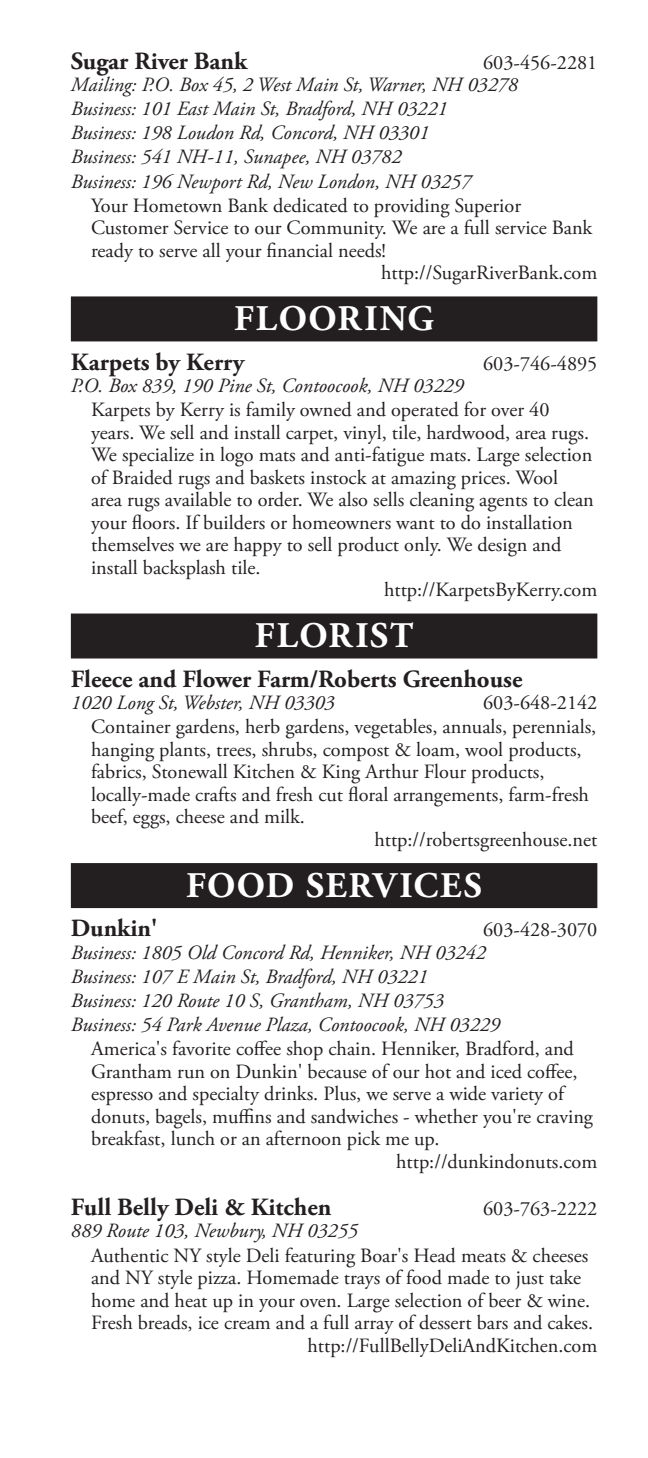
<style>
.page{position:relative;width:648px;height:1458px;background:#fff}
.page>*{position:absolute;margin:0;border:0;box-sizing:border-box;transform-origin:0 0}
.t1{font:700 36px "Adobe Garamond Pro";letter-spacing:.045em;color:#fff}
.t2{font:700 24.75px "Adobe Garamond Pro";color:#231f20}
.t3{font:20.25px "Adobe Garamond Pro";color:#231f20}
.t4{font:italic 20.25px/24.1px "Adobe Garamond Pro";color:#231f20}
</style>
<div class="page">
<div style="left:71px;top:296px;width:526px;height:45px;background:#231f20"></div>
<div style="left:71px;top:614px;width:526px;height:45px;background:#231f20"></div>
<div style="left:71px;top:863px;width:526px;height:45px;background:#231f20"></div>
<p class="t2" style="left:71px;top:46px;width:178px">Sugar River Bank</p>
<p class="t3" style="left:483px;top:50px;width:116px">603-456-2281</p>
<p class="t4" style="left:71px;top:73px;width:449px">Mailing: P.O. Box 45, 2 West Main St, Warner, NH 03278<br>Business: 101 East Main St, Bradford, NH 03221<br>Business: 198 Loudon Rd, Concord, NH 03301<br>Business: 541 NH-11, Sunapee, NH 03782<br>Business: 196 Newport Rd, New London, NH 03257</p>
<p class="t3" style="left:91px;top:193px;width:431px">Your Hometown Bank dedicated to providing Superior</p>
<p class="t3" style="left:91px;top:216px;width:503px">Customer Service to our Community. We are a full service Bank</p>
<p class="t3" style="left:91px;top:238px;width:296px">ready to serve all your financial needs!</p>
<p class="t3" style="left:381px;top:261px;width:218px">http://SugarRiverBank.com</p>
<h1 class="t1" style="left:234px;top:298px;width:201px">FLOORING</h1>
<p class="t2" style="left:71px;top:347px;width:175px">Karpets by Kerry</p>
<p class="t3" style="left:483px;top:351px;width:116px">603-746-4895</p>
<p class="t4" style="left:71px;top:374px;width:394px">P.O. Box 839, 190 Pine St, Contoocook, NH 03229</p>
<p class="t3" style="left:91px;top:398px;width:460px">Karpets by Kerry is family owned and operated for over 40</p>
<p class="t3" style="left:91px;top:420px;width:500px">years. We sell and install carpet, vinyl, tile, hardwood, area rugs.</p>
<p class="t3" style="left:91px;top:443px;width:503px">We specialize in logo mats and anti-fatigue mats. Large selection</p>
<p class="t3" style="left:91px;top:465px;width:468px">of Braided rugs and baskets instock at amazing prices. Wool</p>
<p class="t3" style="left:91px;top:488px;width:504px">area rugs available to order. We also sells cleaning agents to clean</p>
<p class="t3" style="left:91px;top:510px;width:483px">your floors. If builders or homeowners want to do installation</p>
<p class="t3" style="left:91px;top:533px;width:472px">themselves we are happy to sell product only. We design and</p>
<p class="t3" style="left:91px;top:555px;width:171px">install backsplash tile.</p>
<p class="t3" style="left:384px;top:578px;width:215px">http://KarpetsByKerry.com</p>
<h1 class="t1" style="left:255px;top:615px;width:160px">FLORIST</h1>
<p class="t2" style="left:71px;top:664px;width:453px">Fleece and Flower Farm/Roberts Greenhouse</p>
<p class="t4" style="left:71px;top:691px;width:265px">1020 Long St, Webster, NH 03303</p>
<p class="t3" style="left:483px;top:691px;width:116px">603-648-2142</p>
<p class="t3" style="left:91px;top:715px;width:507px">Container gardens, herb gardens, vegetables, annuals, perennials,</p>
<p class="t3" style="left:91px;top:737px;width:492px">hanging plants, trees, shrubs, compost &amp; loam, wool products,</p>
<p class="t3" style="left:91px;top:760px;width:455px">fabrics, Stonewall Kitchen &amp; King Arthur Flour products,</p>
<p class="t3" style="left:91px;top:782px;width:499px">locally-made crafts and fresh cut floral arrangements, farm-fresh</p>
<p class="t3" style="left:91px;top:805px;width:215px">beef, eggs, cheese and milk.</p>
<p class="t3" style="left:374px;top:827px;width:225px">http://robertsgreenhouse.net</p>
<h1 class="t1" style="left:186px;top:865px;width:297px">FOOD SERVICES</h1>
<p class="t2" style="left:71px;top:914px;width:88px">Dunkin'</p>
<p class="t3" style="left:483px;top:918px;width:116px">603-428-3070</p>
<p class="t4" style="left:71px;top:941px;width:431px">Business: 1805 Old Concord Rd, Henniker, NH 03242<br>Business: 107 E Main St, Bradford, NH 03221<br>Business: 120 Route 10 S, Grantham, NH 03753<br>Business: 54 Park Avenue Plaza, Contoocook, NH 03229</p>
<p class="t3" style="left:91px;top:1037px;width:484px">America's favorite coffee shop chain. Henniker, Bradford, and</p>
<p class="t3" style="left:91px;top:1059px;width:488px">Grantham run on Dunkin' because of our hot and iced coffee,</p>
<p class="t3" style="left:91px;top:1082px;width:474px">espresso and specialty drinks. Plus, we serve a wide variety of</p>
<p class="t3" style="left:91px;top:1104px;width:503px">donuts, bagels, muffins and sandwiches - whether you're craving</p>
<p class="t3" style="left:91px;top:1127px;width:350px">breakfast, lunch or an afternoon pick me up.</p>
<p class="t3" style="left:396px;top:1149px;width:203px">http://dunkindonuts.com</p>
<p class="t2" style="left:71px;top:1193px;width:262px">Full Belly Deli &amp; Kitchen</p>
<p class="t3" style="left:483px;top:1196px;width:116px">603-763-2222</p>
<p class="t4" style="left:71px;top:1220px;width:289px">889 Route 103, Newbury, NH 03255</p>
<p class="t3" style="left:91px;top:1243px;width:499px">Authentic NY style Deli featuring Boar's Head meats &amp; cheeses</p>
<p class="t3" style="left:91px;top:1266px;width:492px">and NY style pizza. Homemade trays of food made to just take</p>
<p class="t3" style="left:91px;top:1288px;width:501px">home and heat up in your oven. Large selection of beer &amp; wine.</p>
<p class="t3" style="left:91px;top:1311px;width:504px">Fresh breads, ice cream and a full array of dessert bars and cakes.</p>
<p class="t3" style="left:307px;top:1333px;width:291px">http://FullBellyDeliAndKitchen.com</p>
</div>
